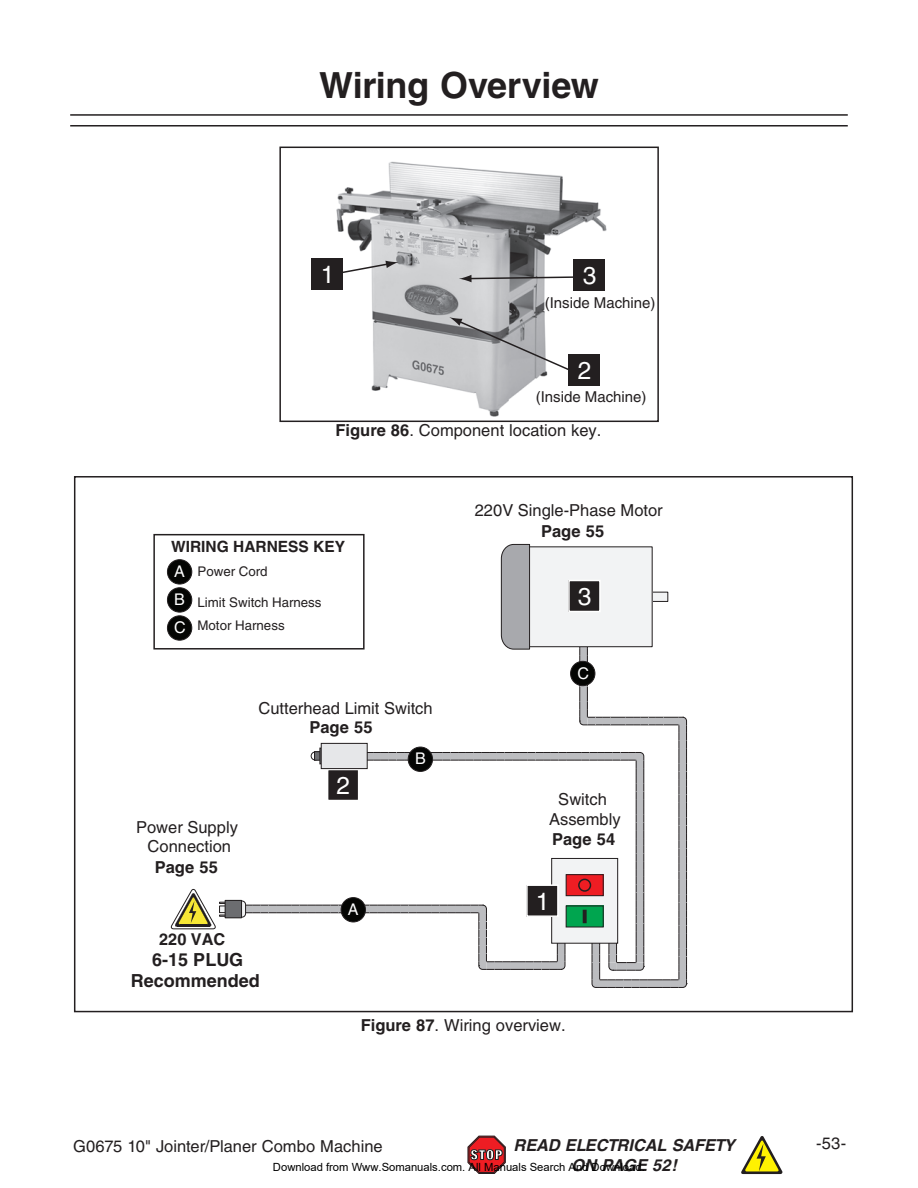
<style>
.page{position:relative;width:918px;height:1188px;background:#fff}
.page>*{position:absolute;margin:0;border:0;box-sizing:border-box;transform-origin:0 0}
.t1{font:700 36px "Helvetica";letter-spacing:-.01em;color:#231f20}
.t2{font:24.45px "Helvetica";color:#fff}
.t3{font:700 18px/21px "Helvetica";color:#231f20;text-align:center}
.t4{font:16.5px/19.8px "Helvetica";color:#231f20;text-align:center}
.t5{font:italic 700 16.5px "Helvetica";letter-spacing:-.015em;color:#231f20}
.t6{font:700 16.5px "Helvetica";letter-spacing:.005em;color:#231f20}
.t7{font:700 16.35px "Helvetica";color:#231f20}
.t8{font:16.05px/28px "Helvetica";color:#fff}
.t9{font:700 15.45px "Helvetica";color:#231f20}
.t10{font:15px "Helvetica";color:#231f20}
.t11{font:13.35px "Helvetica";color:#231f20}
.t12{font:11.25px "Arial";color:#000}
.s1{font-weight:700}
.s2{font-size:16.05px;color:#fff}
</style>
<div class="page">
<div style="left:466px;top:1135px;width:42px;height:40px;background:linear-gradient(to bottom,#fff,#fff)"></div>
<svg style="left:468px;top:1136px;width:38px;height:38px"></svg>
<svg style="left:741px;top:1136px;width:42px;height:38px"></svg>
<hr style="left:70px;top:114px;width:778px;height:2px;background:#231f20">
<hr style="left:70px;top:125px;width:778px;height:2px;background:#231f20">
<img style="left:288px;top:161px;width:362px;height:262px">
<svg style="left:245px;top:544px;width:443px;height:444px"></svg>
<div style="left:583px;top:910px;width:4px;height:13px;border:2px solid #231f20"></div>
<div style="left:229px;top:901px;width:17px;height:16px;background:#ececed;border-radius:4px"></div>
<div style="left:229px;top:901px;width:17px;height:17px;border:1px solid #231f20;border-radius:4px"></div>
<svg style="left:171px;top:889px;width:55px;height:40px"></svg>
<div style="left:225px;top:900px;width:17px;height:18px;background:#6c6d70"></div>
<div style="left:225px;top:900px;width:17px;height:18px;border:1px solid #231f20"></div>
<div style="left:527px;top:885px;width:31px;height:31px;background:#231f20"></div>
<div style="left:526px;top:884px;width:33px;height:33px;border:2px solid #fff"></div>
<div style="left:328px;top:770px;width:31px;height:31px;background:#231f20"></div>
<div style="left:327px;top:769px;width:32px;height:32px;border:2px solid #fff"></div>
<div style="left:569px;top:580px;width:31px;height:32px;background:#231f20"></div>
<div style="left:568px;top:580px;width:33px;height:32px;border:2px solid #fff"></div>
<div style="left:341px;top:898px;width:24px;height:24px;background:#040503;border-radius:50%"></div>
<div style="left:341px;top:897px;width:25px;height:25px;border:1px solid #231f20;border-radius:50%"></div>
<div style="left:154px;top:535px;width:210px;height:114px;background:#fff"></div>
<div style="left:153px;top:534px;width:212px;height:116px;border:2px solid #231f20"></div>
<div style="left:167px;top:560px;width:25px;height:24px;background:#040503;border-radius:50%"></div>
<div style="left:167px;top:560px;width:25px;height:24px;border:1px solid #231f20;border-radius:50%"></div>
<div style="left:167px;top:588px;width:25px;height:24px;background:#040503;border-radius:50%"></div>
<div style="left:167px;top:588px;width:25px;height:24px;border:1px solid #231f20;border-radius:50%"></div>
<div style="left:167px;top:616px;width:25px;height:24px;background:#040503;border-radius:50%"></div>
<div style="left:167px;top:616px;width:25px;height:24px;border:1px solid #231f20;border-radius:50%"></div>
<div style="left:279px;top:147px;width:380px;height:275px;border:2px solid #231f20"></div>
<div style="left:311px;top:752px;width:8px;height:8px;background:#fff;border-radius:50%"></div>
<div style="left:311px;top:752px;width:8px;height:8px;border:1px solid #231f20;border-radius:50%"></div>
<svg style="left:316px;top:754px;width:4px;height:4px"></svg>
<div style="left:314px;top:752px;width:8px;height:8px;border:1px solid #231f20"></div>
<div style="left:320px;top:748px;width:3px;height:16px;border:1px solid #231f20"></div>
<div style="left:321px;top:743px;width:46px;height:26px;background:#e6e7e9"></div>
<div style="left:321px;top:743px;width:46px;height:26px;border:1px solid #231f20"></div>
<svg style="left:343px;top:261px;width:56px;height:16px"></svg>
<svg style="left:449px;top:317px;width:126px;height:57px"></svg>
<svg style="left:459px;top:275px;width:115px;height:7px"></svg>
<div style="left:312px;top:259px;width:31px;height:31px;background:#231f20"></div>
<div style="left:574px;top:260px;width:31px;height:31px;background:#231f20"></div>
<div style="left:569px;top:355px;width:31px;height:31px;background:#231f20"></div>
<h1 class="t1" style="left:319px;top:63px;width:281px">Wiring Overview</h1>
<h2 class="t2" style="left:321px;top:260px;width:15px">1</h2>
<h2 class="t2" style="left:583px;top:261px;width:15px">3</h2>
<p class="t10" style="left:545px;top:294px;width:112px">(Inside Machine)</p>
<h2 class="t2" style="left:578px;top:356px;width:15px">2</h2>
<p class="t10" style="left:536px;top:388px;width:112px">(Inside Machine)</p>
<p class="t4" style="left:336px;top:420px;width:267px"><span class="s1">Figure 86</span>. Component location key.</p>
<p class="t9" style="left:171px;top:537px;width:175px">WIRING HARNESS KEY</p>
<p class="t8" style="left:174px;top:557px;width:12px">A<br>B</p>
<p class="t11" style="left:174px;top:618px;width:112px"><span class="s2">C</span> Motor Harness</p>
<p class="t11" style="left:198px;top:564px;width:72px">Power Cord</p>
<p class="t11" style="left:198px;top:595px;width:126px">Limit Switch Harness</p>
<p class="t4" style="left:259px;top:698px;width:176px">Cutterhead Limit Switch</p>
<p class="t4" style="left:136px;top:817px;width:103px">Power Supply<br>Connection</p>
<p class="t6" style="left:155px;top:857px;width:65px">Page 55</p>
<p class="t7" style="left:159px;top:929px;width:68px">220 VAC</p>
<p class="t3" style="left:131px;top:949px;width:131px">6-15 PLUG<br>Recommended</p>
<p class="t6" style="left:310px;top:717px;width:65px">Page 55</p>
<h2 class="t2" style="left:337px;top:771px;width:15px">2</h2>
<p class="t8" style="left:348px;top:895px;width:12px">A</p>
<p class="t8" style="left:415px;top:745px;width:12px">B</p>
<p class="t4" style="left:475px;top:500px;width:190px">220V Single-Phase Motor</p>
<p class="t6" style="left:541px;top:521px;width:65px">Page 55</p>
<h2 class="t2" style="left:578px;top:582px;width:15px">3</h2>
<p class="t8" style="left:577px;top:659px;width:13px">C</p>
<p class="t4" style="left:549px;top:789px;width:73px">Switch<br>Assembly</p>
<p class="t6" style="left:552px;top:830px;width:65px">Page 54</p>
<h2 class="t2" style="left:536px;top:887px;width:15px">1</h2>
<p class="t4" style="left:361px;top:1016px;width:206px"><span class="s1">Figure 87</span>. Wiring overview.</p>
<p class="t4" style="left:73px;top:1136px;width:311px">G0675 10" Jointer/Planer Combo Machine</p>
<p class="t5" style="left:514px;top:1136px;width:223px">READ ELECTRICAL SAFETY</p>
<p class="t4" style="left:816px;top:1133px;width:32px">-53-</p>
<p class="t5" style="left:571px;top:1155px;width:107px">ON PAGE 52!</p>
<p class="t12" style="left:273px;top:1160px;width:373px">Download from Www.Somanuals.com. All Manuals Search And Download.</p>
</div>
